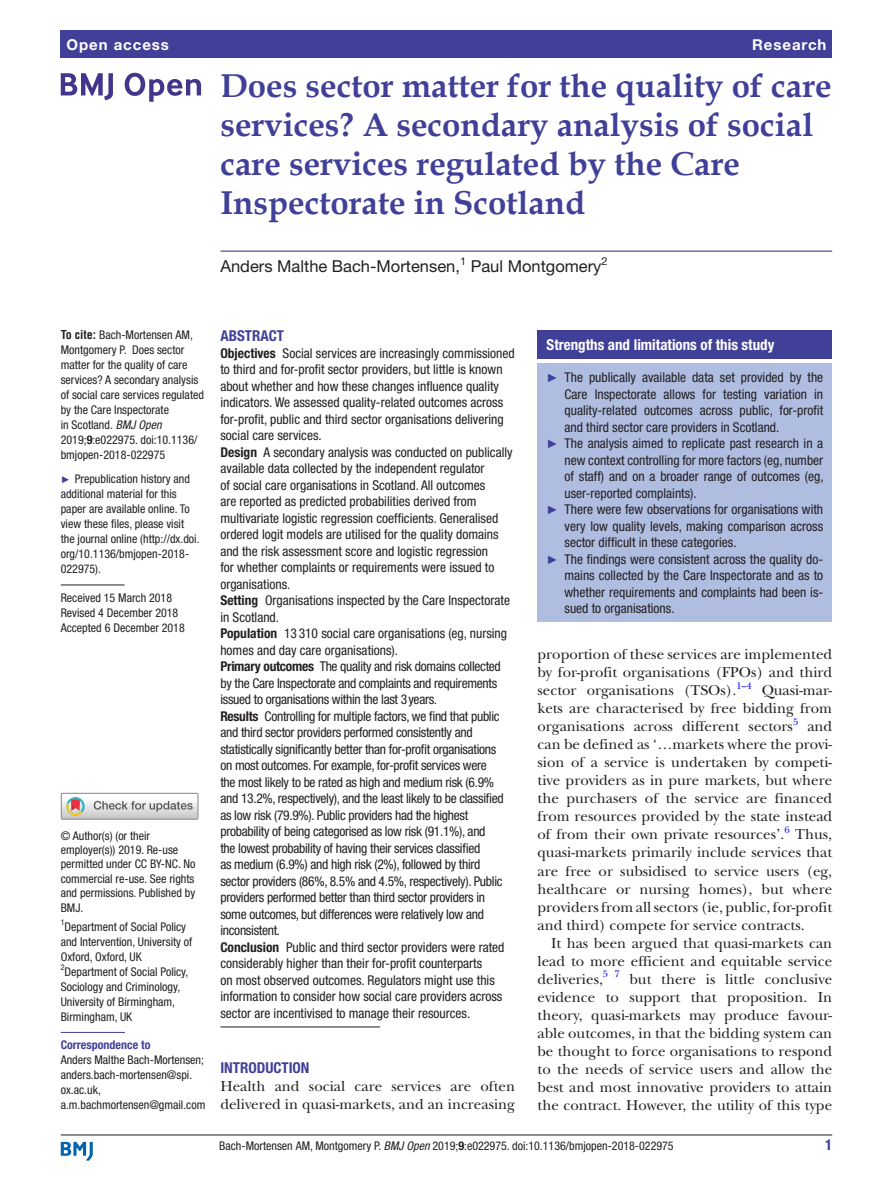
<style>
.page{position:relative;width:893px;height:1191px;background:#fff}
.page>*{position:absolute;margin:0;border:0;box-sizing:border-box;transform-origin:0 0}
.t1{font:700 33px/39px "Book Antiqua";color:#414099}
.t2{font:16.5px "Helvetica Neue LT Std";color:#231f20}
.t3{font:15px/18px "New Baskerville";color:#231f20;text-align:justify}
.t4{font:700 condensed 15px "Helvetica Neue LT Std";color:#fff}
.t5{font:700 condensed 15px "Helvetica Neue LT Std";color:#414099}
.t6{font:700 15px "Helvetica Neue LT Std";letter-spacing:.065em;color:#fff}
.t7{font:condensed 13.5px/16.5px "Helvetica Neue LT Std";color:#231f20}
.t8{font:condensed 12px/15px "Helvetica Neue LT Std";color:#231f20}
.t9{font:700 condensed 12px "Helvetica Neue LT Std";color:#414099}
.t10{font:10.95px "Helvetica Neue LT Std";color:#231f20}
.t11{font:9.9px "New Baskerville";color:#00f}
.t12{font:condensed 7.95px "Helvetica Neue LT Std";color:#231f20}
.s1{font-family:"Helvetica LT Std";font-weight:700}
.s2{font-style:italic}
.s3{font-weight:700}
.s4{font-family:"Arial";font-stretch:normal;font-size:9.75px;color:#414099}
.s5{font-family:"Arial";font-stretch:normal;font-size:12px;color:#414099}
</style>
<div class="page">
<hr style="left:61px;top:1134px;width:771px;height:1px;background:#231f20">
<svg style="left:61px;top:1141px;width:32px;height:19px"></svg>
<div style="left:61px;top:31px;width:771px;height:27px;background:#414099"></div>
<hr style="left:220px;top:250px;width:612px;height:2px;background:#414099">
<hr style="left:61px;top:584px;width:64px;height:1px;background:#231f20">
<hr style="left:61px;top:1032px;width:64px;height:1px;background:#414099">
<svg style="left:61px;top:73px;width:52px;height:27px"></svg>
<svg style="left:125px;top:73px;width:76px;height:29px"></svg>
<div style="left:61px;top:792px;width:138px;height:27px;border:1px solid #969090"></div>
<svg style="left:61px;top:793px;width:137px;height:26px"></svg>
<hr style="left:220px;top:1026px;width:160px;height:1px;background:#231f20">
<div style="left:538px;top:331px;width:294px;height:28px;background:#414099"></div>
<div style="left:538px;top:363px;width:294px;height:259px;background:#afbde1"></div>
<p class="t6" style="left:66px;top:35px;width:104px">Open access</p>
<p class="t6" style="left:752px;top:35px;width:76px">Research</p>
<h1 class="t1" style="left:220px;top:66px;width:613px">Does sector matter for the quality of care services? A secondary analysis of social care services regulated by the Care Inspectorate in Scotland</h1>
<p class="t2" style="left:220px;top:257px;width:241px">Anders Malthe Bach-Mortensen,</p>
<p class="t10" style="left:460px;top:254px;width:8px">1</p>
<p class="t2" style="left:471px;top:257px;width:132px">Paul Montgomery</p>
<p class="t10" style="left:601px;top:254px;width:8px">2</p>
<p class="t8" style="left:61px;top:327px;width:145px"><span class="s1">To cite:</span> Bach-Mortensen AM,<br>Montgomery P. Does sector matter for the quality of care services? A secondary analysis of social care services regulated by the Care Inspectorate<br>in Scotland. <span class="s2">BMJ Open<br></span>2019;<span class="s3">9</span>:e022975. doi:10.1136/ bmjopen-2018-022975</p>
<p class="t8" style="left:61px;top:471px;width:140px"><span class="s4">►</span> Prepublication history and additional material for this paper are available online. To view these files, please visit the journal online (http://dx.doi. org/10.1136/bmjopen-2018-<br>022975).</p>
<p class="t8" style="left:61px;top:590px;width:126px">Received 15 March 2018<br>Revised 4 December 2018<br>Accepted 6 December 2018</p>
<p class="t8" style="left:61px;top:828px;width:136px;line-height:14.4px">© Author(s) (or their employer(s)) 2019. Re-use permitted under CC BY-NC. No commercial re-use. See rights and permissions. Published by<br>BMJ.</p>
<p class="t12" style="left:61px;top:918px;width:5px">1</p>
<p class="t8" style="left:61px;top:919px;width:133px;text-indent:4px">Department of Social Policy and Intervention, University of<br>Oxford, Oxford, UK</p>
<p class="t12" style="left:61px;top:963px;width:5px">2</p>
<p class="t8" style="left:61px;top:964px;width:129px;text-indent:4px">Department of Social Policy,<br>Sociology and Criminology,<br>University of Birmingham,<br>Birmingham, UK</p>
<p class="t9" style="left:61px;top:1037px;width:91px">Correspondence to</p>
<p class="t8" style="left:61px;top:1052px;width:146px">Anders Malthe Bach-Mortensen; anders.bach-mortensen@spi. ox.ac.uk, a.m.bachmortensen@gmail.com</p>
<p class="t5" style="left:220px;top:327px;width:65px">Abstract</p>
<p class="t7" style="left:220px;top:345px;width:296px"><span class="s3">Objectives</span> Social services are increasingly commissioned to third and for-profit sector providers, but little is known about whether and how these changes influence quality indicators. We assessed quality-related outcomes across for-profit, public and third sector organisations delivering social care services.<br><span class="s3">Design</span> A secondary analysis was conducted on publically available data collected by the independent regulator<br>of social care organisations in Scotland. All outcomes<br>are reported as predicted probabilities derived from multivariate logistic regression coefficients. Generalised ordered logit models are utilised for the quality domains and the risk assessment score and logistic regression<br>for whether complaints or requirements were issued to organisations.<br><span class="s3">Setting</span> Organisations inspected by the Care Inspectorate in Scotland.<br><span class="s3">Population</span> 13 310 social care organisations (eg, nursing homes and day care organisations).<br><span class="s3">Primary outcomes</span> The quality and risk domains collected by the Care Inspectorate and complaints and requirements issued to organisations within the last 3years.<br><span class="s3">Results</span> Controlling for multiple factors, we find that public and third sector providers performed consistently and statistically significantly better than for-profit organisations<br>on most outcomes. For example, for-profit services were<br>the most likely to be rated as high and medium risk (6.9% and 13.2%, respectively), and the least likely to be classified as low risk (79.9%). Public providers had the highest probability of being categorised as low risk (91.1%), and<br>the lowest probability of having their services classified<br>as medium (6.9%) and high risk (2%), followed by third<br>sector providers (86%, 8.5% and 4.5%, respectively). Public providers performed better than third sector providers in some outcomes, but differences were relatively low and inconsistent.<br><span class="s3">Conclusion</span> Public and third sector providers were rated considerably higher than their for-profit counterparts<br>on most observed outcomes. Regulators might use this information to consider how social care providers across sector are incentivised to manage their resources.</p>
<p class="t5" style="left:220px;top:1059px;width:91px">Introduction</p>
<p class="t3" style="left:220px;top:1077px;width:296px">Health and social care services are often delivered in quasi-markets, and an increasing</p>
<p class="t4" style="left:547px;top:336px;width:229px">Strengths and limitations of this study</p>
<p class="t7" style="left:547px;top:369px;width:278px"><span class="s5">►</span> The publically available data set provided by the</p>
<p class="t7" style="left:565px;top:385px;width:260px">Care Inspectorate allows for testing variation in</p>
<p class="t7" style="left:565px;top:402px;width:260px">quality-related outcomes across public, for-profit</p>
<p class="t7" style="left:565px;top:418px;width:216px">and third sector care providers in Scotland.</p>
<p class="t7" style="left:547px;top:435px;width:278px"><span class="s5">►</span> The analysis aimed to replicate past research in a</p>
<p class="t7" style="left:565px;top:451px;width:260px">new context controlling for more factors (eg, number</p>
<p class="t7" style="left:565px;top:468px;width:261px">of staff) and on a broader range of outcomes (eg,</p>
<p class="t7" style="left:565px;top:484px;width:134px">user-reported complaints).</p>
<p class="t7" style="left:547px;top:501px;width:278px"><span class="s5">►</span> There were few observations for organisations with</p>
<p class="t7" style="left:565px;top:517px;width:260px">very low quality levels, making comparison across</p>
<p class="t7" style="left:565px;top:534px;width:174px">sector difficult in these categories.</p>
<p class="t7" style="left:547px;top:550px;width:278px"><span class="s5">►</span> The findings were consistent across the quality do-</p>
<p class="t7" style="left:565px;top:567px;width:260px">mains collected by the Care Inspectorate and as to</p>
<p class="t7" style="left:565px;top:583px;width:260px">whether requirements and complaints had been is-</p>
<p class="t7" style="left:565px;top:600px;width:112px">sued to organisations.</p>
<p class="t3" style="left:538px;top:645px;width:296px">proportion of these services are implemented by for-profit organisations (FPOs) and third sector organisations (TSOs).<sup>1–4</sup></p>
<p class="t3" style="left:538px;top:681px;width:296px;text-indent:224px">Quasi-mar&shy;kets are characterised by free bidding from organisations across different sectors</p>
<p class="t11" style="left:793px;top:715px;width:7px">5</p>
<p class="t3" style="left:538px;top:717px;width:296px;text-indent:270px">and can be defined as ‘…markets where the provi&shy;sion of a service is undertaken by competi&shy;tive providers as in pure markets, but where the purchasers of the service are financed from resources provided by the state instead of from their own private resources’.<sup>6</sup> Thus, quasi-markets primarily include services that are free or subsidised to service users (eg, healthcare or nursing homes), but where providers from all sectors (ie, public, for-profit and third) compete for service contracts.</p>
<p class="t3" style="left:538px;top:933px;width:296px;text-indent:14px">It has been argued that quasi-markets can lead to more efficient and equitable service deliveries,<sup>5</sup> <sup>7</sup></p>
<p class="t3" style="left:538px;top:969px;width:296px;text-indent:92px">but there is little conclusive evidence to support that proposition. In theory, quasi-markets may produce favour&shy;able outcomes, in that the bidding system can be thought to force organisations to respond to the needs of service users and allow the best and most innovative providers to attain the contract. However, the utility of this type</p>
<p class="t8" style="left:219px;top:1137px;width:456px">Bach-Mortensen AM, Montgomery P. <span class="s2">BMJ Open</span> 2019;<span class="s3">9</span>:e022975. doi:10.1136/bmjopen-2018-022975</p>
<p class="t5" style="left:825px;top:1135px;width:9px">1</p>
</div>
